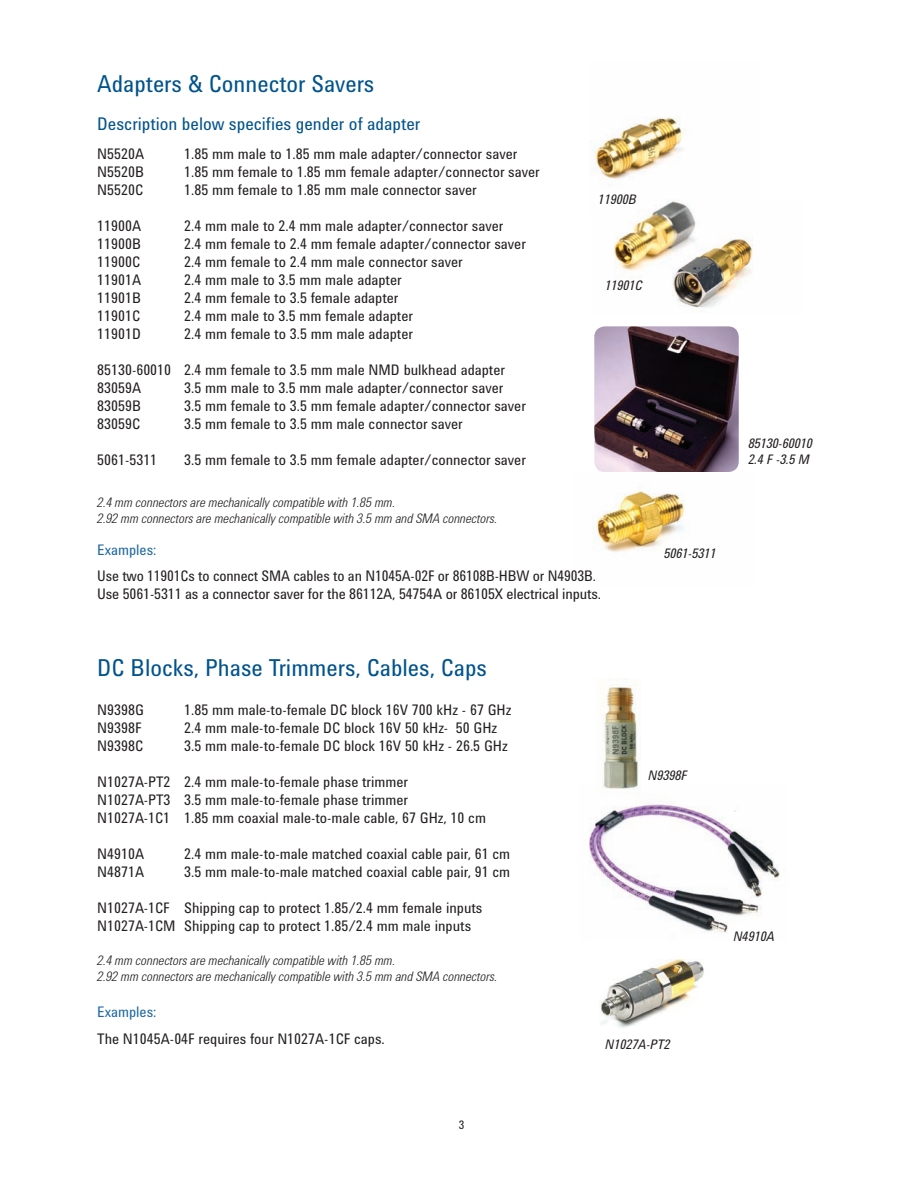
<style>
.page{position:relative;width:918px;height:1188px;background:#fff}
.page>*{position:absolute;margin:0;border:0;box-sizing:border-box;transform-origin:0 0}
.t1{font:24px "Agilent Condensed CFF";color:#00538d}
.t2{font:18px "Agilent Condensed CFF";color:#00538d}
.t3{font:15px/18px "Agilent Condensed CFF";color:#231f20}
.t4{font:15px "Agilent Condensed CFF";color:#1f69a0}
.t5{font:italic 300 13.5px/16.2px "Agilent Condensed CFF";color:#231f20}
.t6{font:italic 13.5px/16.5px "Agilent Condensed CFF";color:#231f20}
.t7{font:12px "Agilent Condensed CFF";color:#231f20}
</style>
<div class="page">
<img style="left:594px;top:117px;width:92px;height:62px">
<img style="left:613px;top:201px;width:140px;height:107px">
<img style="left:594px;top:326px;width:145px;height:146px">
<img style="left:596px;top:490px;width:89px;height:62px">
<img style="left:589px;top:804px;width:191px;height:129px">
<img style="left:600px;top:959px;width:104px;height:69px">
<img style="left:603px;top:680px;width:38px;height:109px">
<h1 class="t1" style="left:97px;top:66px;width:279px">Adapters &amp; Connector Savers</h1>
<p class="t2" style="left:97px;top:111px;width:325px">Description below specifies gender of adapter</p>
<p class="t3" style="left:97px;top:145px;width:48px">N5520A</p>
<p class="t3" style="left:184px;top:145px;width:335px">1.85 mm male to 1.85 mm male adapter/connector saver</p>
<p class="t3" style="left:97px;top:163px;width:48px">N5520B</p>
<p class="t3" style="left:184px;top:163px;width:357px">1.85 mm female to 1.85 mm female adapter/connector saver</p>
<p class="t3" style="left:97px;top:181px;width:47px">N5520C</p>
<p class="t3" style="left:184px;top:181px;width:294px">1.85 mm female to 1.85 mm male connector saver</p>
<p class="t3" style="left:97px;top:217px;width:45px">11900A</p>
<p class="t3" style="left:184px;top:217px;width:321px">2.4 mm male to 2.4 mm male adapter/connector saver</p>
<p class="t3" style="left:97px;top:235px;width:45px">11900B</p>
<p class="t3" style="left:184px;top:235px;width:343px">2.4 mm female to 2.4 mm female adapter/connector saver</p>
<p class="t3" style="left:97px;top:253px;width:44px">11900C</p>
<p class="t3" style="left:184px;top:253px;width:280px">2.4 mm female to 2.4 mm male connector saver</p>
<p class="t3" style="left:97px;top:271px;width:45px">11901A</p>
<p class="t3" style="left:184px;top:271px;width:219px">2.4 mm male to 3.5 mm male adapter</p>
<p class="t3" style="left:97px;top:289px;width:45px">11901B</p>
<p class="t3" style="left:184px;top:289px;width:216px">2.4 mm female to 3.5 female adapter</p>
<p class="t3" style="left:97px;top:307px;width:44px">11901C</p>
<p class="t3" style="left:184px;top:307px;width:230px">2.4 mm male to 3.5 mm female adapter</p>
<p class="t3" style="left:97px;top:325px;width:45px">11901D</p>
<p class="t3" style="left:184px;top:325px;width:230px">2.4 mm female to 3.5 mm male adapter</p>
<p class="t3" style="left:97px;top:361px;width:409px">85130-60010 2.4 mm female to 3.5 mm male NMD bulkhead adapter<br>83059A</p>
<p class="t3" style="left:184px;top:379px;width:321px">3.5 mm male to 3.5 mm male adapter/connector saver</p>
<p class="t3" style="left:97px;top:397px;width:45px">83059B</p>
<p class="t3" style="left:184px;top:397px;width:343px">3.5 mm female to 3.5 mm female adapter/connector saver</p>
<p class="t3" style="left:97px;top:415px;width:44px">83059C</p>
<p class="t3" style="left:184px;top:415px;width:280px">3.5 mm female to 3.5 mm male connector saver</p>
<p class="t3" style="left:97px;top:451px;width:62px">5061-5311</p>
<p class="t3" style="left:184px;top:451px;width:343px">3.5 mm female to 3.5 mm female adapter/connector saver</p>
<p class="t5" style="left:97px;top:493px;width:402px">2.4 mm connectors are mechanically compatible with 1.85 mm.<br>2.92 mm connectors are mechanically compatible with 3.5 mm and SMA connectors.</p>
<p class="t6" style="left:598px;top:190px;width:40px">11900B</p>
<p class="t6" style="left:605px;top:277px;width:39px">11901C</p>
<p class="t4" style="left:97px;top:538px;width:61px">Examples:</p>
<p class="t3" style="left:97px;top:567px;width:505px">Use two 11901Cs to connect SMA cables to an N1045A-02F or 86108B-HBW or N4903B.<br>Use 5061-5311 as a connector saver for the 86112A, 54754A or 86105X electrical inputs.</p>
<p class="t6" style="left:664px;top:545px;width:54px">5061-5311</p>
<p class="t6" style="left:748px;top:434px;width:66px">85130-60010<br>2.4 F -3.5 M</p>
<h1 class="t1" style="left:97px;top:649px;width:391px">DC Blocks, Phase Trimmers, Cables, Caps</h1>
<p class="t3" style="left:97px;top:700px;width:48px">N9398G</p>
<p class="t3" style="left:184px;top:700px;width:329px">1.85 mm male-to-female DC block 16V 700 kHz - 67 GHz</p>
<p class="t3" style="left:97px;top:718px;width:46px">N9398F</p>
<p class="t3" style="left:184px;top:718px;width:315px">2.4 mm male-to-female DC block 16V 50 kHz- 50 GHz</p>
<p class="t3" style="left:97px;top:736px;width:47px">N9398C</p>
<p class="t3" style="left:184px;top:736px;width:325px">3.5 mm male-to-female DC block 16V 50 kHz - 26.5 GHz</p>
<p class="t3" style="left:97px;top:772px;width:390px">N1027A-PT2 2.4 mm male-to-female phase trimmer<br>N1027A-PT3 3.5 mm male-to-female phase trimmer<br>N1027A-1C1 1.85 mm coaxial male-to-male cable, 67 GHz, 10 cm</p>
<p class="t3" style="left:97px;top:844px;width:48px">N4910A</p>
<p class="t3" style="left:184px;top:844px;width:327px">2.4 mm male-to-male matched coaxial cable pair, 61 cm</p>
<p class="t3" style="left:97px;top:862px;width:48px">N4871A</p>
<p class="t3" style="left:184px;top:862px;width:327px">3.5 mm male-to-male matched coaxial cable pair, 91 cm</p>
<p class="t3" style="left:97px;top:898px;width:387px">N1027A-1CF Shipping cap to protect 1.85/2.4 mm female inputs<br>N1027A-1CM Shipping cap to protect 1.85/2.4 mm male inputs</p>
<p class="t5" style="left:97px;top:951px;width:402px">2.4 mm connectors are mechanically compatible with 1.85 mm.<br>2.92 mm connectors are mechanically compatible with 3.5 mm and SMA connectors.</p>
<p class="t4" style="left:97px;top:1001px;width:61px">Examples:</p>
<p class="t3" style="left:97px;top:1029px;width:289px">The N1045A-04F requires four N1027A-1CF caps.</p>
<p class="t6" style="left:648px;top:766px;width:41px">N9398F</p>
<p class="t6" style="left:605px;top:1036px;width:67px">N1027A-PT2</p>
<p class="t6" style="left:733px;top:928px;width:43px">N4910A</p>
<p class="t7" style="left:459px;top:1115px;width:7px">3</p>
</div>
